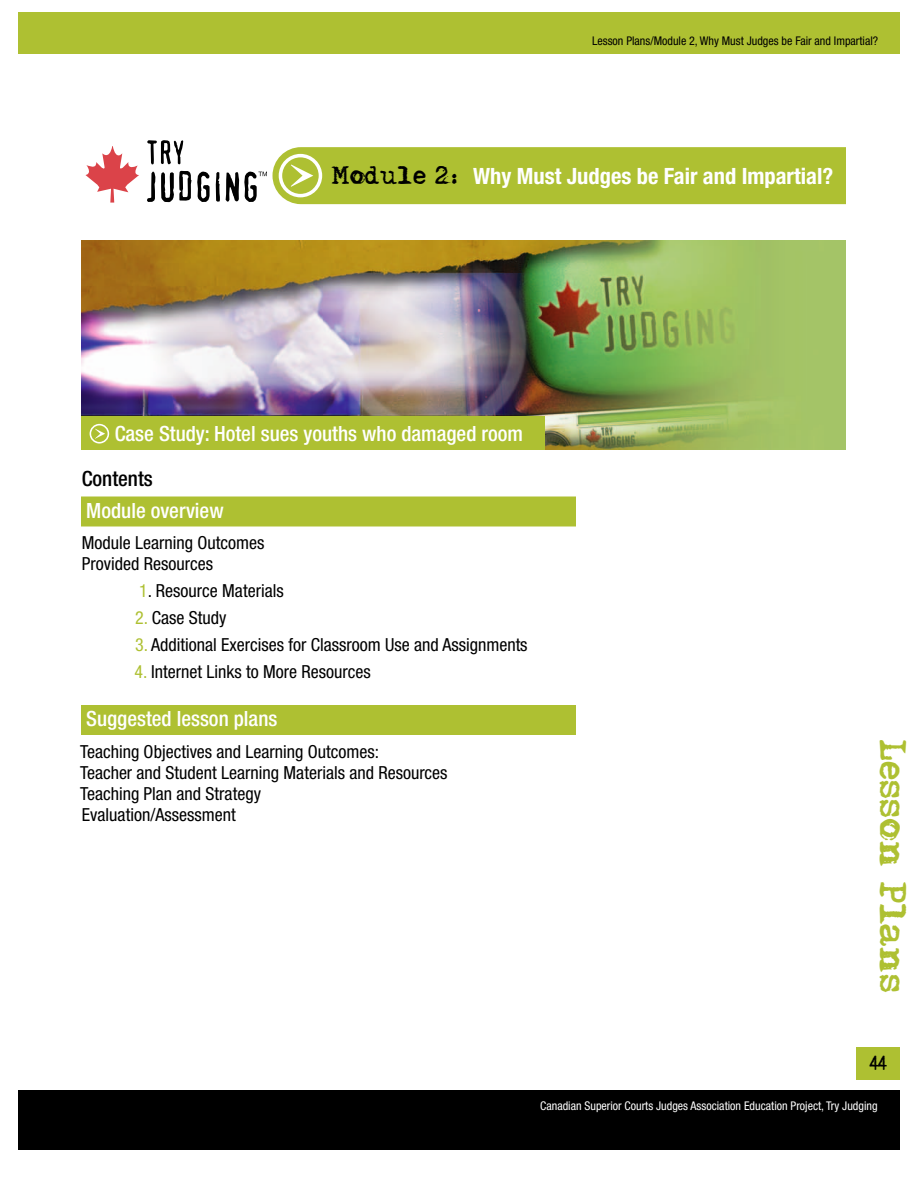
<style>
.page{position:relative;width:918px;height:1188px;background:#fff}
.page>*{position:absolute;margin:0;border:0;box-sizing:border-box;transform-origin:0 0}
.t1{font:33px "Adler accent";color:#aec032}
.t2{font:700 condensed 22.5px "Helvetica Neue Std";color:#fff}
.t3{font:500 condensed 21px "Helvetica Neue Std";color:#fff}
.t4{font:500 condensed 21px "Helvetica Neue Std";color:#000}
.t5{font:condensed 18px/21px "Helvetica Neue Std";color:#000}
.t6{font:18px "Adler accent";color:#000}
.t7{font:condensed 12px "Helvetica Neue Std";color:#fff}
.t8{font:condensed 12px "Helvetica Neue Std";color:#000}
.s1{font-family:"Adler accent";font-weight:400;font-stretch:normal;color:#000}
.s2{color:#aec032}
</style>
<div class="page">
<div style="left:18px;top:12px;width:882px;height:42px;background:#aec032"></div>
<div style="left:18px;top:1090px;width:882px;height:60px;background:#000"></div>
<div style="left:856px;top:1047px;width:44px;height:33px;background:#aec032"></div>
<svg style="left:147px;top:140px;width:36px;height:24px"></svg>
<svg style="left:147px;top:172px;width:8px;height:30px"></svg>
<svg style="left:161px;top:171px;width:49px;height:31px"></svg>
<svg style="left:216px;top:172px;width:4px;height:30px"></svg>
<svg style="left:226px;top:147px;width:620px;height:57px;background:#b2c243"></svg>
<svg style="left:85px;top:146px;width:54px;height:57px"></svg>
<img style="left:81px;top:240px;width:765px;height:210px">
<div style="left:81px;top:417px;width:463px;height:33px;background:#aec032"></div>
<div style="left:81px;top:496px;width:495px;height:30px;background:#aec032"></div>
<div style="left:81px;top:705px;width:495px;height:30px;background:#aec032"></div>
<svg style="left:90px;top:424px;width:19px;height:20px"></svg>
<p class="t8" style="left:592px;top:34px;width:287px">Lesson Plans/Module 2, Why Must Judges be Fair and Impartial?</p>
<p class="t2" style="left:332px;top:162px;width:503px"><span class="s1">Module 2:</span> Why Must Judges be Fair and Impartial?</p>
<p class="t3" style="left:115px;top:421px;width:410px">Case Study: Hotel sues youths who damaged room</p>
<p class="t4" style="left:82px;top:466px;width:73px">Contents</p>
<p class="t3" style="left:86px;top:498px;width:139px">Module overview</p>
<p class="t5" style="left:82px;top:532px;width:184px">Module Learning Outcomes<br>Provided Resources</p>
<p class="t5" style="left:139px;top:580px;width:146px"><span class="s2">1</span>. Resource Materials</p>
<p class="t5" style="left:135px;top:607px;width:93px"><span class="s2">2.</span> Case Study</p>
<p class="t5" style="left:135px;top:634px;width:394px"><span class="s2">3.</span> Additional Exercises for Classroom Use and Assignments</p>
<p class="t5" style="left:135px;top:661px;width:238px"><span class="s2">4.</span> Internet Links to More Resources</p>
<p class="t3" style="left:86px;top:706px;width:193px">Suggested lesson plans</p>
<p class="t5" style="left:80px;top:741px;width:369px">Teaching Objectives and Learning Outcomes:<br>Teacher and Student Learning Materials and Resources Teaching Plan and Strategy<br>Evaluation/Assessment</p>
<h1 class="t1" style="left:906px;top:740px;width:255px;rotate:90deg">Lesson Plans</h1>
<p class="t6" style="left:869px;top:1055px;width:10px">44</p>
<p class="t7" style="left:540px;top:1099px;width:339px">Canadian Superior Courts Judges Association Education Project, Try Judging</p>
</div>
